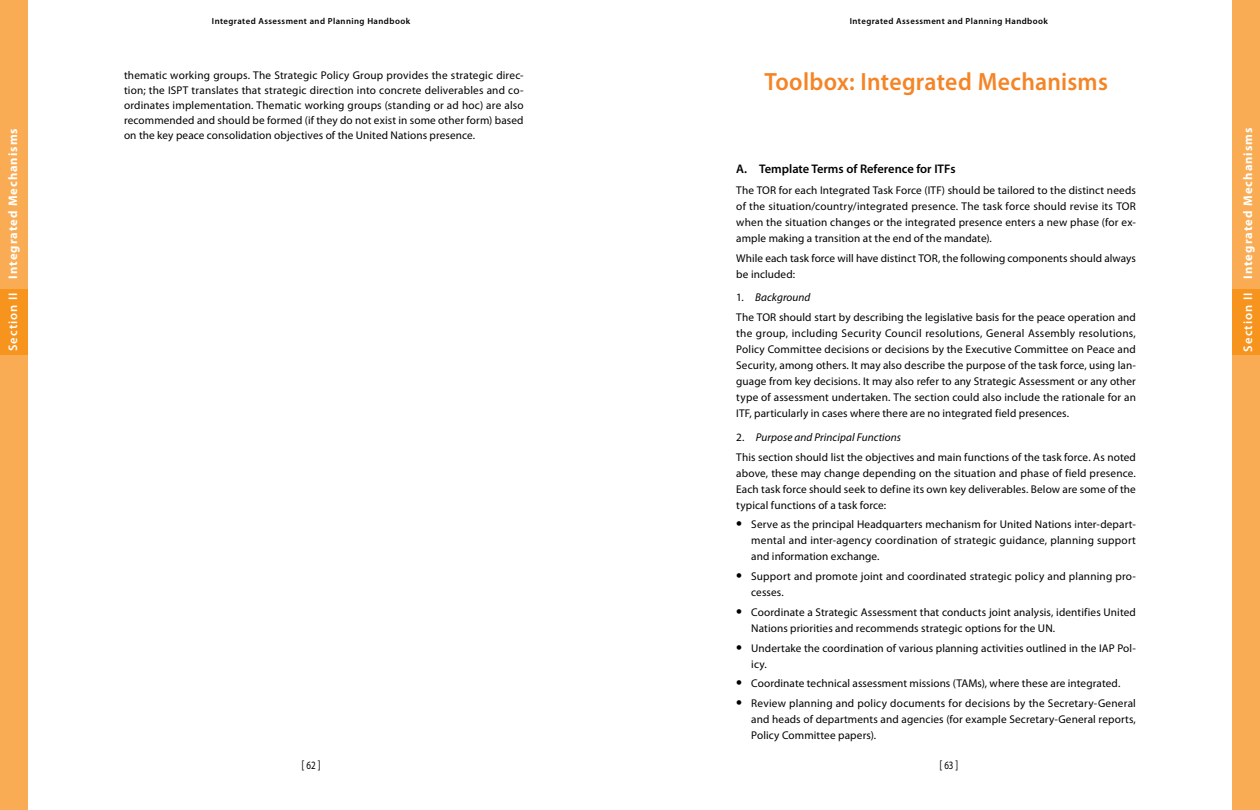
<style>
.page{position:relative;width:1260px;height:810px;background:#fff}
.page>*{position:absolute;margin:0;border:0;box-sizing:border-box;transform-origin:0 0}
.t1{font:600 25px "Myriad Pro";letter-spacing:.01em;color:#f58426;scale:.95 1}
.t2{font:700 12.5px "Myriad Pro";letter-spacing:.08em;color:#fff}
.t3{font:600 12.5px "Myriad Pro";color:#000}
.t4{font:12.5px "Myriad Pro";color:#000;scale:.8 1}
.t5{font:11.25px/16px "Myriad Pro";letter-spacing:.01em;color:#000;text-align:justify}
.t6{font:600 8.75px "Myriad Pro";letter-spacing:.05em;color:#000}
.s1{font-style:italic}
.s2{font-weight:700;font-size:17.5px}
.s3{font-weight:600}
.s4{font-size:11.25px}
</style>
<div class="page">
<div style="left:0;top:0;width:28px;height:810px;background:#f9ac53"></div>
<div style="left:1232px;top:0;width:28px;height:810px;background:#f9ac53"></div>
<div style="left:0;top:289px;width:28px;height:66px;background:#f7941e"></div>
<div style="left:1232px;top:289px;width:28px;height:66px;background:#f7941e"></div>
<p class="t6" style="left:212px;top:16px;width:200px">Integrated Assessment and Planning Handbook</p>
<p class="t6" style="left:850px;top:16px;width:200px">Integrated Assessment and Planning Handbook</p>
<p class="t5" style="left:124px;top:68px;width:401px;line-height:15px">thematic working groups. The Strategic Policy Group provides the strategic direc&shy;tion; the ISPT translates that strategic direction into concrete deliverables and co&shy;ordinates implementation. Thematic working groups (standing or ad hoc) are also recommended and should be formed (if they do not exist in some other form) based on the key peace consolidation objectives of the United Nations presence.</p>
<h1 class="t1" style="left:764px;top:65px;width:363px">Toolbox: Integrated Mechanisms</h1>
<p class="t3" style="left:736px;top:161px;width:221px">A. Template Terms of Reference for ITFs</p>
<p class="t5" style="left:736px;top:182px;width:401px">The TOR for each Integrated Task Force (ITF) should be tailored to the distinct needs of the situation/country/integrated presence. The task force should revise its TOR when the situation changes or the integrated presence enters a new phase (for ex&shy;ample making a transition at the end of the mandate).</p>
<p class="t5" style="left:736px;top:250px;width:401px">While each task force will have distinct TOR, the following components should always be included:</p>
<p class="t5" style="left:736px;top:288px;width:401px;line-height:19.8px">1. <span class="s1">Background<br></span>The TOR should start by describing the legislative basis for the peace operation and</p>
<p class="t5" style="left:736px;top:325px;width:401px">the group, including Security Council resolutions, General Assembly resolutions, Policy Committee decisions or decisions by the Executive Committee on Peace and Security, among others. It may also describe the purpose of the task force, using lan&shy;guage from key decisions. It may also refer to any Strategic Assessment or any other type of assessment undertaken. The section could also include the rationale for an ITF, particularly in cases where there are no integrated field presences.</p>
<p class="t5" style="left:736px;top:427px;width:401px;line-height:19.8px">2. <span class="s1">Purpose and Principal Functions<br></span>This section should list the objectives and main functions of the task force. As noted</p>
<p class="t5" style="left:736px;top:465px;width:401px">above, these may change depending on the situation and phase of field presence.<br>Each task force should seek to define its own key deliverables. Below are some of the typical functions of a task force:</p>
<p class="t5" style="left:751px;top:516px;width:386px;text-indent:-15px"><span class="s2">•</span> Serve as the principal Headquarters mechanism for United Nations inter-depart&shy;mental and inter-agency coordination of strategic guidance, planning support and information exchange.</p>
<p class="t5" style="left:751px;top:568px;width:386px;text-indent:-15px"><span class="s2">•</span> Support and promote joint and coordinated strategic policy and planning pro&shy;cesses.</p>
<p class="t5" style="left:751px;top:604px;width:386px;text-indent:-15px"><span class="s2">•</span> Coordinate a Strategic Assessment that conducts joint analysis, identifies United<br>Nations priorities and recommends strategic options for the UN.</p>
<p class="t5" style="left:751px;top:640px;width:386px;text-indent:-15px"><span class="s2">•</span> Undertake the coordination of various planning activities outlined in the IAP Pol&shy;icy.</p>
<p class="t5" style="left:736px;top:675px;width:386px"><span class="s2">•</span> Coordinate technical assessment missions (TAMs), where these are integrated.</p>
<p class="t5" style="left:751px;top:695px;width:386px;text-indent:-15px"><span class="s2">•</span> Review planning and policy documents for decisions by the Secretary-General and heads of departments and agencies (for example Secretary-General reports, Policy Committee papers).</p>
<p class="t2" style="left:5px;top:351px;width:224px;rotate:-90deg"><span class="s3">Section II</span> Integrated Mechanisms</p>
<p class="t2" style="left:1240px;top:352px;width:226px;rotate:-90deg"><span class="s3">Section II</span> Integrated Mechanisms</p>
<p class="t4" style="left:302px;top:757px;width:25px">[ <span class="s4">62</span> ]</p>
<p class="t4" style="left:939px;top:757px;width:25px">[ <span class="s4">63</span> ]</p>
</div>
